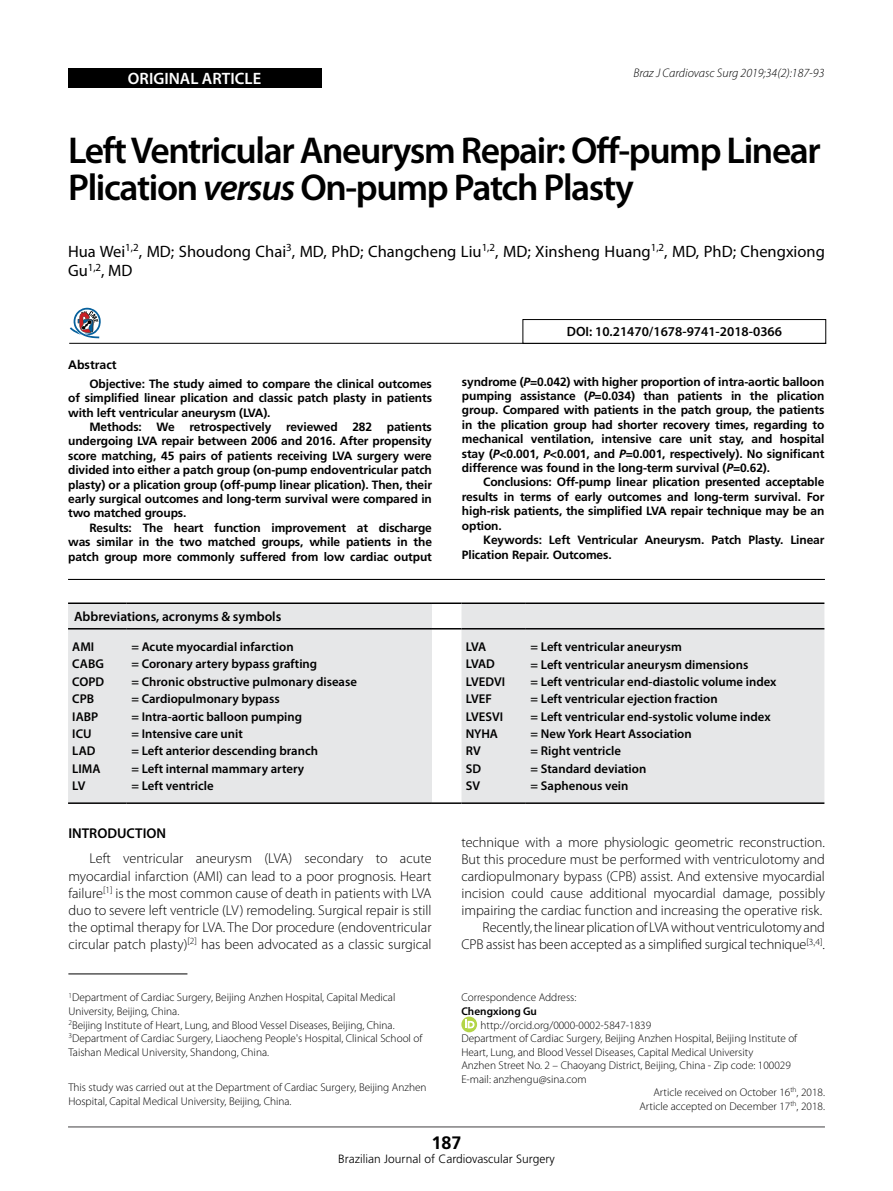
<style>
.page{position:relative;width:893px;height:1191px;background:#fff}
.page>*{position:absolute;margin:0;border:0;box-sizing:border-box;transform-origin:0 0}
.t1{font:600 37.5px/37.5px "Myriad Pro";letter-spacing:-.035em;color:#000}
.t2{font:700 18px "Frutiger";color:#000}
.t3{font:16.5px/19.8px "Myriad Pro";color:#000}
.t4{font:600 16.5px "Myriad Pro";color:#fff}
.t5{font:300 14.25px/17.1px "Myriad Pro";color:#000;text-align:justify}
.t6{font:600 14.25px "Myriad Pro";color:#000}
.t7{font:600 13.5px "Myriad Pro";color:#000}
.t8{font:600 12.75px/17.4px "Myriad Pro";color:#000}
.t9{font:italic 300 12.45px "Myriad Pro";color:#000}
.t10{font:700 12.3px "Frutiger";color:#000}
.t11{font:700 12px/14.4px "Frutiger";letter-spacing:-.01em;color:#000;text-align:justify}
.t12{font:300 12px "Frutiger";color:#000}
.t13{font:300 11.25px/13.5px "Myriad Pro";color:#000}
.t14{font:600 11.25px "Myriad Pro";color:#000}
.s1{font-style:italic}
</style>
<div class="page">
<hr style="left:68px;top:1126px;width:757px;height:1px;background:#414042">
<div style="left:68px;top:68px;width:253px;height:20px;background:#000"></div>
<hr style="left:68px;top:579px;width:757px;height:1px;background:#000">
<hr style="left:69px;top:343px;width:757px;height:1px;background:#000">
<div style="left:522px;top:319px;width:304px;height:25px;border:1px solid #000"></div>
<hr style="left:68px;top:973px;width:119px;height:1px;background:#000">
<svg style="left:461px;top:1016px;width:16px;height:16px"></svg>
<svg style="left:466px;top:1019px;width:8px;height:9px"></svg>
<div style="left:68px;top:604px;width:756px;height:198px;background:#e6e7e8"></div>
<hr style="left:68px;top:602px;width:59px;height:2px;background:#000">
<hr style="left:127px;top:602px;width:305px;height:2px;background:#000">
<hr style="left:432px;top:602px;width:29px;height:2px;background:#000">
<hr style="left:461px;top:602px;width:65px;height:2px;background:#000">
<hr style="left:526px;top:602px;width:298px;height:2px;background:#000">
<hr style="left:68px;top:628px;width:59px;height:1px;background:#000">
<hr style="left:127px;top:628px;width:305px;height:1px;background:#000">
<svg style="left:432px;top:628px;width:29px;height:1px"></svg>
<hr style="left:461px;top:628px;width:65px;height:1px;background:#000">
<hr style="left:526px;top:628px;width:298px;height:1px;background:#000">
<hr style="left:68px;top:802px;width:59px;height:2px;background:#000">
<hr style="left:127px;top:802px;width:305px;height:2px;background:#000">
<hr style="left:432px;top:802px;width:29px;height:2px;background:#000">
<hr style="left:461px;top:802px;width:65px;height:2px;background:#000">
<hr style="left:526px;top:802px;width:298px;height:2px;background:#000">
<svg style="left:70px;top:308px;width:31px;height:30px"></svg>
<img style="left:78px;top:312px;width:15px;height:20px">
<h3 class="t4" style="left:128px;top:69px;width:135px">ORIGINAL ARTICLE</h3>
<p class="t9" style="left:633px;top:67px;width:193px">Braz J Cardiovasc Surg 2019;34(2):187-93</p>
<h1 class="t1" style="left:68px;top:132px;width:754px">Left Ventricular Aneurysm Repair: Off-pump Linear<br>Plication <span class="s1">versus</span> On-pump Patch Plasty</h1>
<h3 class="t3" style="left:68px;top:241px;width:758px">Hua Wei<sup>1,2</sup>, MD; Shoudong Chai<sup>3</sup>, MD, PhD; Changcheng Liu<sup>1,2</sup>, MD; Xinsheng Huang<sup>1,2</sup>, MD, PhD; Chengxiong<br>Gu<sup>1,2</sup>, MD</h3>
<p class="t10" style="left:68px;top:358px;width:50px">Abstract</p>
<p class="t11" style="left:68px;top:376px;width:365px;text-indent:21px">Objective: The study aimed to compare the clinical outcomes of simplified linear plication and classic patch plasty in patients with left ventricular aneurysm (LVA).</p>
<p class="t11" style="left:68px;top:419px;width:365px;text-indent:21px">Methods: We retrospectively reviewed 282 patients undergoing LVA repair between 2006 and 2016. After propensity score matching, 45 pairs of patients receiving LVA surgery were divided into either a patch group (on-pump endoventricular patch plasty) or a plication group (off-pump linear plication). Then, their early surgical outcomes and long-term survival were compared in two matched groups.</p>
<p class="t11" style="left:68px;top:520px;width:365px;text-indent:21px">Results: The heart function improvement at discharge was similar in the two matched groups, while patients in the patch group more commonly suffered from low cardiac output</p>
<p class="t7" style="left:567px;top:324px;width:217px">DOI: 10.21470/1678-9741-2018-0366</p>
<p class="t11" style="left:462px;top:374px;width:364px">syndrome (<span class="s1">P</span>=0.042) with higher proportion of intra-aortic balloon pumping assistance (<span class="s1">P</span>=0.034) than patients in the plication group. Compared with patients in the patch group, the patients in the plication group had shorter recovery times, regarding to mechanical ventilation, intensive care unit stay, and hospital stay (<span class="s1">P</span>&lt;0.001, <span class="s1">P</span>&lt;0.001, and <span class="s1">P</span>=0.001, respectively). No significant difference was found in the long-term survival (<span class="s1">P</span>=0.62).</p>
<p class="t11" style="left:462px;top:475px;width:364px;text-indent:21px">Conclusions: Off-pump linear plication presented acceptable results in terms of early outcomes and long-term survival. For high-risk patients, the simplified LVA repair technique may be an option.</p>
<p class="t11" style="left:462px;top:532px;width:364px;text-indent:21px">Keywords: Left Ventricular Aneurysm. Patch Plasty. Linear<br>Plication Repair. Outcomes.</p>
<p class="t7" style="left:74px;top:609px;width:209px">Abbreviations, acronyms &amp; symbols</p>
<p class="t8" style="left:72px;top:638px;width:33px">AMI<br>CABG<br>COPD<br>CPB<br>IABP<br>ICU<br>LAD<br>LIMA<br>LV</p>
<p class="t8" style="left:131px;top:638px;width:227px">= Acute myocardial infarction<br>= Coronary artery bypass grafting<br>= Chronic obstructive pulmonary disease = Cardiopulmonary bypass<br>= Intra-aortic balloon pumping<br>= Intensive care unit<br>= Left anterior descending branch<br>= Left internal mammary artery<br>= Left ventricle</p>
<p class="t8" style="left:466px;top:638px;width:41px">LVA<br>LVAD<br>LVEDVI<br>LVEF<br>LVESVI<br>NYHA<br>RV<br>SD<br>SV</p>
<p class="t8" style="left:531px;top:638px;width:247px">= Left ventricular aneurysm<br>= Left ventricular aneurysm dimensions<br>= Left ventricular end-diastolic volume index = Left ventricular ejection fraction<br>= Left ventricular end-systolic volume index = New York Heart Association<br>= Right ventricle<br>= Standard deviation<br>= Saphenous vein</p>
<p class="t6" style="left:68px;top:825px;width:99px">INTRODUCTION</p>
<p class="t5" style="left:68px;top:850px;width:365px;text-indent:21px">Left ventricular aneurysm (LVA) secondary to acute myocardial infarction (AMI) can lead to a poor prognosis. Heart failure<sup>[1]</sup> is the most common cause of death in patients with LVA duo to severe left ventricle (LV) remodeling. Surgical repair is still the optimal therapy for LVA. The Dor procedure (endoventricular circular patch plasty)<sup>[2]</sup> has been advocated as a classic surgical</p>
<p class="t5" style="left:461px;top:833px;width:365px;text-align:right">technique with a more physiologic geometric reconstruction.<br>But this procedure must be performed with ventriculotomy and cardiopulmonary bypass (CPB) assist. And extensive myocardial incision could cause additional myocardial damage, possibly impairing the cardiac function and increasing the operative risk.<br>Recently, the linear plication of LVA without ventriculotomy and CPB assist has been accepted as a simplified surgical technique<sup>[3</sup><sup>,</sup><sup>4]</sup>.</p>
<p class="t13" style="left:68px;top:991px;width:356px"><sup>1</sup>Department of Cardiac Surgery, Beijing Anzhen Hospital, Capital Medical University, Beijing, China.<br><sup>2</sup>Beijing Institute of Heart, Lung, and Blood Vessel Diseases, Beijing, China.<br><sup>3</sup>Department of Cardiac Surgery, Liaocheng People's Hospital, Clinical School of Taishan Medical University, Shandong, China.</p>
<p class="t13" style="left:68px;top:1080px;width:360px">This study was carried out at the Department of Cardiac Surgery, Beijing Anzhen<br>Hospital, Capital Medical University, Beijing, China.</p>
<p class="t13" style="left:461px;top:991px;width:117px">Correspondence Address:</p>
<p class="t14" style="left:461px;top:1005px;width:77px">Chengxiong Gu</p>
<p class="t13" style="left:480px;top:1018px;width:172px">http://orcid.org/0000-0002-5847-1839</p>
<p class="t13" style="left:461px;top:1031px;width:337px">Department of Cardiac Surgery, Beijing Anzhen Hospital, Beijing Institute of</p>
<p class="t13" style="left:461px;top:1045px;width:293px">Heart, Lung, and Blood Vessel Diseases, Capital Medical University</p>
<p class="t13" style="left:461px;top:1058px;width:331px">Anzhen Street No. 2 – Chaoyang District, Beijing, China - Zip code: 100029</p>
<p class="t13" style="left:461px;top:1072px;width:127px">E-mail: anzhengu@sina.com</p>
<p class="t13" style="left:653px;top:1085px;width:173px">Article received on October 16<sup>th</sup>, 2018.</p>
<p class="t13" style="left:639px;top:1099px;width:187px">Article accepted on December 17<sup>th</sup>, 2018.</p>
<h2 class="t2" style="left:431px;top:1132px;width:32px">187</h2>
<p class="t12" style="left:338px;top:1152px;width:218px">Brazilian Journal of Cardiovascular Surgery</p>
</div>
